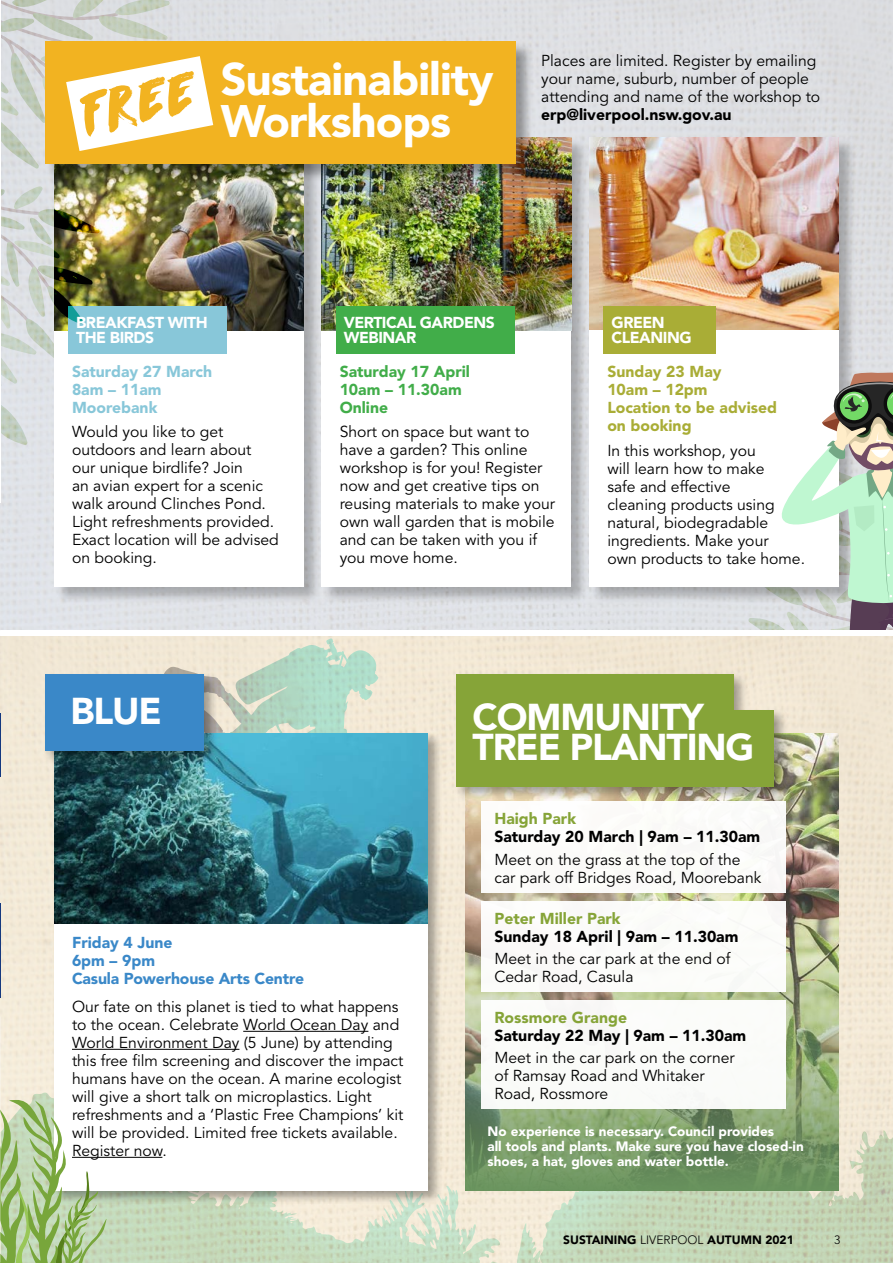
<style>
.page{position:relative;width:893px;height:1263px;background:#fff}
.page>*{position:absolute;margin:0;border:0;box-sizing:border-box;transform-origin:0 0}
.t1{font:53.4px "DK Dirrrty";color:#f2b321}
.t2{font:900 45.15px "Avenir LT Std";letter-spacing:-.02em;color:#fff}
.t3{font:900 37.05px/30px "Avenir LT Std";letter-spacing:-.03em;color:#fff}
.t4{font:15.75px/18px "Avenir LT Std";color:#000}
.t5{font:900 15.75px "Avenir LT Std";color:#000}
.t6{font:900 15.75px/15px "Avenir LT Std";letter-spacing:-.03em;color:#fff}
.t7{font:900 15.75px/18px "Avenir LT Std";color:#a9ad36}
.t8{font:900 15.75px/18px "Avenir LT Std";letter-spacing:-.01em;color:#3a88c8}
.t9{font:900 15.75px "Avenir LT Std";color:#86a438}
.t10{font:900 15.75px/18px "Avenir LT Std";color:#41ad49}
.t11{font:900 15.75px/18px "Avenir LT Std";color:#88c7d9}
.t12{font:900 13.5px/15px "Avenir LT Std";color:#fff}
.t13{font:900 12px "Avenir LT Std";color:#000}
.t14{font:300 12px "Avenir LT Std";color:#000}
.s1{font-weight:300}
</style>
<div class="page">
<div style="left:1px;top:0;width:892px;height:630px;background:#dedfe3"></div>
<div style="left:54px;top:137px;width:267px;height:467px;background:#000;opacity:.25"></div>
<div style="left:54px;top:292px;width:250px;height:295px;background:#fff"></div>
<img style="left:213px;top:182px;width:91px;height:148px">
<div style="left:68px;top:306px;width:158px;height:48px;background:#88c7d9"></div>
<div style="left:322px;top:137px;width:267px;height:467px;background:#000;opacity:.25"></div>
<div style="left:322px;top:292px;width:249px;height:295px;background:#fff"></div>
<img style="left:322px;top:137px;width:249px;height:193px">
<div style="left:336px;top:306px;width:178px;height:48px;background:#41ad49"></div>
<div style="left:590px;top:137px;width:267px;height:467px;background:#000;opacity:.25"></div>
<div style="left:589px;top:292px;width:250px;height:295px;background:#fff"></div>
<img style="left:589px;top:137px;width:250px;height:193px">
<div style="left:603px;top:306px;width:113px;height:48px;background:#a9ad36"></div>
<svg style="left:1px;top:1092px;width:892px;height:171px;background:#d0dcc1"></svg>
<svg style="left:104px;top:639px;width:274px;height:91px;background:#d0decb"></svg>
<img style="left:465px;top:768px;width:374px;height:93px">
<img style="left:465px;top:861px;width:374px;height:330px">
<div style="left:51px;top:730px;width:391px;height:475px;background:#000;opacity:.35"></div>
<div style="left:54px;top:924px;width:374px;height:267px;background:#fff"></div>
<img style="left:54px;top:733px;width:374px;height:191px">
<hr style="left:243px;top:1031px;width:125px;height:1px;background:#000">
<hr style="left:72px;top:1049px;width:167px;height:1px;background:#000">
<hr style="left:72px;top:1157px;width:90px;height:1px;background:#000">
<div style="left:42px;top:672px;width:176px;height:94px;background:#000;opacity:.35"></div>
<div style="left:45px;top:675px;width:158px;height:76px;background:#3a88c8"></div>
<div style="left:453px;top:672px;width:335px;height:129px;background:#000;opacity:.35"></div>
<div style="left:456px;top:675px;width:277px;height:49px;background:#86a438"></div>
<div style="left:456px;top:710px;width:317px;height:77px;background:#86a438"></div>
<svg style="left:0;top:1096px;width:107px;height:167px"></svg>
<div style="left:481px;top:802px;width:304px;height:91px;background:#fff"></div>
<div style="left:481px;top:902px;width:304px;height:90px;background:#fff"></div>
<div style="left:481px;top:1001px;width:304px;height:108px;background:#fff"></div>
<svg style="left:748px;top:372px;width:145px;height:396px"></svg>
<div style="left:1px;top:630px;width:892px;height:6px;background:#fff"></div>
<svg style="left:1px;top:398px;width:27px;height:48px"></svg>
<svg style="left:0;top:622px;width:1px;height:91px"></svg>
<hr style="left:0;top:903px;width:1px;height:94px;background:#15397f">
<hr style="left:0;top:713px;width:1px;height:63px;background:#133880">
<div style="left:45px;top:42px;width:488px;height:140px;background:#000;opacity:.35"></div>
<div style="left:45px;top:41px;width:471px;height:123px;background:#f2b321"></div>
<img style="left:1px;top:0;width:212px;height:388px">
<h1 class="t1" style="left:74px;top:77px;width:121px;rotate:-11deg">Free</h1>
<h2 class="t2" style="left:221px;top:52px;width:274px">Sustainability</h2>
<h2 class="t2" style="left:221px;top:94px;width:232px">Workshops</h2>
<p class="t4" style="left:541px;top:52px;width:281px">Places are limited. Register by emailing your name, suburb, number of people attending and name of the workshop to</p>
<p class="t5" style="left:541px;top:105px;width:192px">erp@liverpool.nsw.gov.au</p>
<p class="t6" style="left:76px;top:315px;width:133px">BREAKFAST WITH<br>THE BIRDS</p>
<p class="t6" style="left:344px;top:315px;width:153px">VERTICAL GARDENS<br>WEBINAR</p>
<p class="t6" style="left:612px;top:315px;width:82px">GREEN<br>CLEANING</p>
<p class="t11" style="left:72px;top:363px;width:142px">Saturday 27 March<br>8am – 11am<br>Moorebank</p>
<p class="t4" style="left:72px;top:423px;width:208px">Would you like to get outdoors and learn about<br>our unique birdlife? Join<br>an avian expert for a scenic walk around Clinches Pond.<br>Light refreshments provided.<br>Exact location will be advised on booking.</p>
<p class="t10" style="left:340px;top:363px;width:132px">Saturday 17 April<br>10am – 11.30am<br>Online</p>
<p class="t4" style="left:340px;top:423px;width:217px">Short on space but want to have a garden? This online workshop is for you! Register now and get creative tips on reusing materials to make your own wall garden that is mobile and can be taken with you if you move home.</p>
<p class="t7" style="left:607px;top:363px;width:171px">Sunday 23 May<br>10am – 12pm<br>Location to be advised on booking</p>
<p class="t4" style="left:607px;top:442px;width:199px">In this workshop, you<br>will learn how to make<br>safe and effective<br>cleaning products using natural, biodegradable ingredients. Make your<br>own products to take home.</p>
<h3 class="t3" style="left:70px;top:696px;width:93px">BLUE</h3>
<h3 class="t3" style="left:473px;top:702px;width:283px">COMMUNITY<br>TREE PLANTING</h3>
<p class="t8" style="left:72px;top:934px;width:234px">Friday 4 June<br>6pm – 9pm<br>Casula Powerhouse Arts Centre</p>
<p class="t4" style="left:72px;top:998px;width:333px">Our fate on this planet is tied to what happens to the ocean. Celebrate World Ocean Day and World Environment Day (5 June) by attending this free film screening and discover the impact humans have on the ocean. A marine ecologist will give a short talk on microplastics. Light refreshments and a ‘Plastic Free Champions’ kit will be provided. Limited free tickets available.<br>Register now.</p>
<p class="t9" style="left:494px;top:809px;width:83px">Haigh Park</p>
<p class="t5" style="left:494px;top:827px;width:267px">Saturday 20 March | 9am – 11.30am</p>
<p class="t4" style="left:494px;top:850px;width:268px">Meet on the grass at the top of the car park off Bridges Road, Moorebank</p>
<p class="t9" style="left:494px;top:909px;width:128px">Peter Miller Park</p>
<p class="t5" style="left:494px;top:927px;width:246px">Sunday 18 April | 9am – 11.30am</p>
<p class="t4" style="left:494px;top:950px;width:237px">Meet in the car park at the end of<br>Cedar Road, Casula</p>
<p class="t9" style="left:494px;top:1008px;width:134px">Rossmore Grange</p>
<p class="t5" style="left:494px;top:1026px;width:253px">Saturday 22 May | 9am – 11.30am</p>
<p class="t4" style="left:494px;top:1049px;width:242px">Meet in the car park on the corner of Ramsay Road and Whitaker<br>Road, Rossmore</p>
<p class="t12" style="left:487px;top:1124px;width:318px">No experience is necessary. Council provides<br>all tools and plants. Make sure you have closed-in shoes, a hat, gloves and water bottle.</p>
<p class="t13" style="left:563px;top:1232px;width:232px">SUSTAINING <span class="s1">LIVERPOOL</span> AUTUMN 2021</p>
<p class="t14" style="left:834px;top:1232px;width:8px">3</p>
</div>
